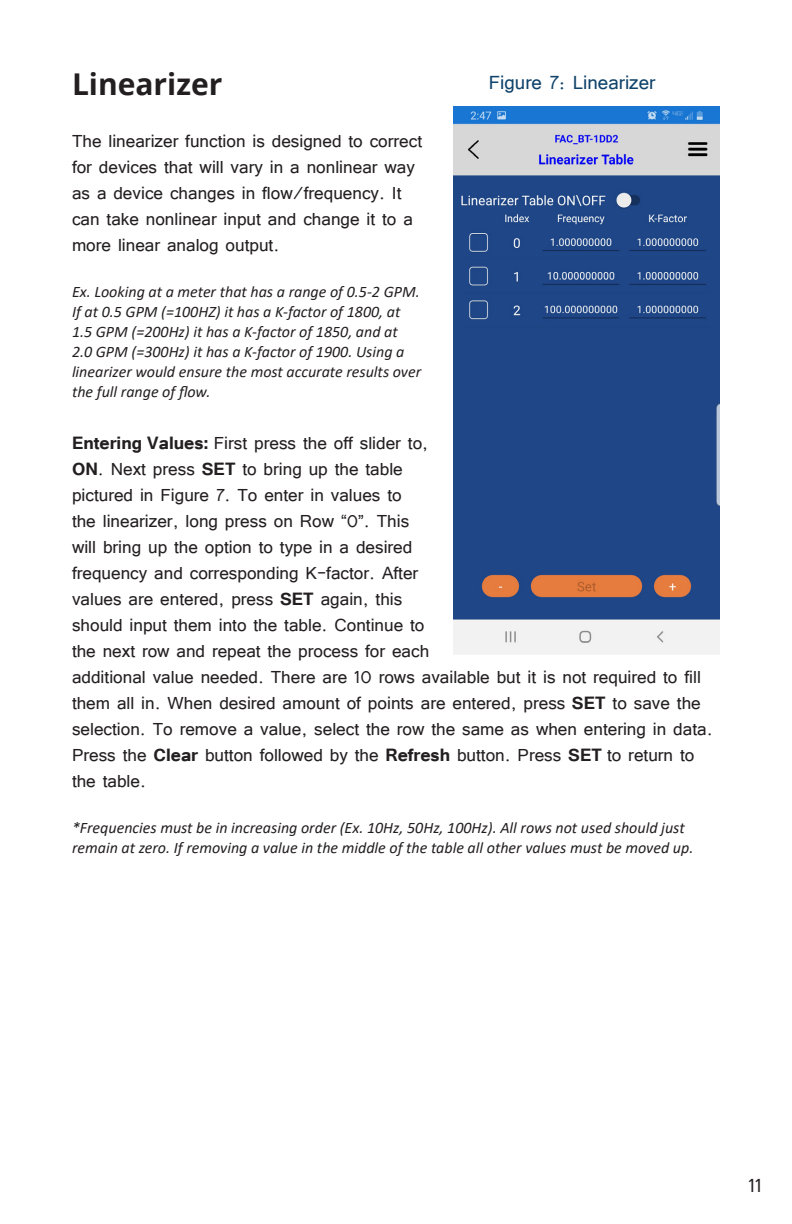
<style>
.page{position:relative;width:792px;height:1224px;background:#fff}
.page>*{position:absolute;margin:0;border:0;box-sizing:border-box;transform-origin:0 0}
.Main_headline{font:700 30px "Open Sans";color:#231f20}
.Illustration_title{font:24px "Tunga";color:#0f436b}
.t1{font:24px "Tunga";color:#231f20}
.content_body_g{font:22px/26px "Tunga";color:#231f20}
.NOTE{font:italic 16px/20px "Calibri";color:#231f20}
.s1{font-weight:700}
</style>
<div class="page">
<img style="left:454px;top:107px;width:266px;height:547px">
<p class="Main_headline" style="left:72px;top:63px;width:152px">Linearizer</p>
<p class="content_body_g" style="left:72px;top:126px;width:352px">The linearizer function is designed to correct for devices that will vary in a nonlinear way as a device changes in flow/frequency. It can take nonlinear input and change it to a more linear analog output.</p>
<p class="NOTE" style="left:72px;top:281px;width:351px">Ex. Looking at a meter that has a range of 0.5-2 GPM.<br>If at 0.5 GPM (=100HZ) it has a K-factor of 1800, at 1.5 GPM (=200Hz) it has a K-factor of 1850, and at 2.0 GPM (=300Hz) it has a K-factor of 1900. Using a linearizer would ensure the most accurate results over the full range of flow.</p>
<p class="content_body_g" style="left:72px;top:428px;width:642px"><span class="s1">Entering Values:</span> First press the off slider to,<br><span class="s1">ON</span>. Next press <span class="s1">SET</span> to bring up the table<br>pictured in Figure 7. To enter in values to<br>the linearizer, long press on Row “0”. This<br>will bring up the option to type in a desired<br>frequency and corresponding K-factor. After<br>values are entered, press <span class="s1">SET</span> again, this<br>should input them into the table. Continue to<br>the next row and repeat the process for each<br>additional value needed. There are 10 rows available but it is not required to fill them all in. When desired amount of points are entered, press <span class="s1">SET</span> to save the selection. To remove a value, select the row the same as when entering in data.<br>Press the <span class="s1">Clear</span> button followed by the <span class="s1">Refresh</span> button. Press <span class="s1">SET</span> to return to the table.</p>
<p class="NOTE" style="left:72px;top:817px;width:623px">*Frequencies must be in increasing order (Ex. 10Hz, 50Hz, 100Hz). All rows not used should just remain at zero. If removing a value in the middle of the table all other values must be moved up.</p>
<p class="Illustration_title" style="left:489px;top:67px;width:168px">Figure 7: Linearizer</p>
<p class="t1" style="left:748px;top:1170px;width:15px">11</p>
</div>
